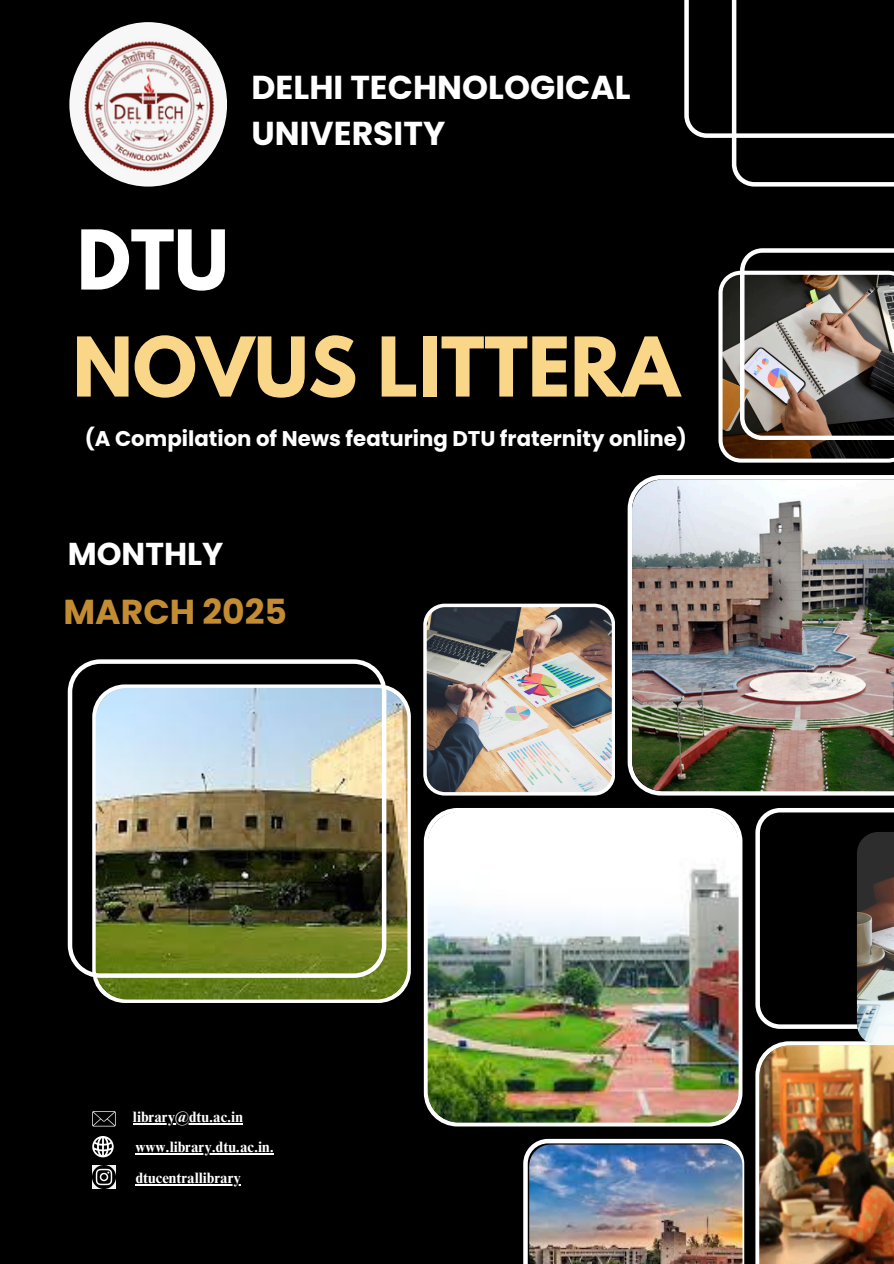
<style>
.page{position:relative;width:894px;height:1264px;background:#fff}
.page>*{position:absolute;margin:0;border:0;box-sizing:border-box;transform-origin:0 0}
.t1{font:700 72.9px "League Spartan";color:#fad788}
.t2{font:700 72.9px "League Spartan";color:#fff}
.t3{font:700 34.65px "Poppins";color:#c38c32}
.t4{font:700 33.15px/46.2px "Poppins";color:#fff}
.t5{font:700 31.65px "Poppins";color:#fff}
.t6{font:700 21.3px "Poppins";color:#fff}
.t7{font:700 15px "Times NRMT Pro";color:#fff}
</style>
<div class="page">
<div style="left:0;top:0;width:893px;height:1263px;background:#000"></div>
<svg style="left:93px;top:685px;width:318px;height:317px"></svg>
<svg style="left:627px;top:475px;width:266px;height:320px;background:#d3d3d3"></svg>
<svg style="left:423px;top:808px;width:319px;height:318px"></svg>
<svg style="left:755px;top:1041px;width:101px;height:222px"></svg>
<svg style="left:523px;top:1138px;width:220px;height:125px"></svg>
<svg style="left:755px;top:808px;width:138px;height:220px"></svg>
<svg style="left:423px;top:603px;width:191px;height:192px;background:#cac9c8"></svg>
<img style="left:631px;top:479px;width:262px;height:312px">
<img style="left:759px;top:1045px;width:134px;height:218px">
<img style="left:427px;top:811px;width:311px;height:311px;border-radius:31px">
<img style="left:96px;top:688px;width:311px;height:311px;border-radius:31px">
<img style="left:856px;top:832px;width:37px;height:213px">
<img style="left:529px;top:1144px;width:213px;height:119px">
<img style="left:426px;top:607px;width:185px;height:185px;border-radius:18px">
<img style="left:68px;top:659px;width:318px;height:318px">
<img style="left:718px;top:248px;width:175px;height:214px">
<img style="left:69px;top:22px;width:158px;height:164px;border-radius:50%">
<svg style="left:92px;top:1111px;width:24px;height:15px"></svg>
<hr style="left:133px;top:1123px;width:110px;height:1px;background:#fff">
<svg style="left:92px;top:1136px;width:22px;height:21px"></svg>
<hr style="left:135px;top:1153px;width:139px;height:1px;background:#fff">
<img style="left:93px;top:1165px;width:22px;height:23px">
<hr style="left:136px;top:1184px;width:105px;height:1px;background:#fff">
<svg style="left:684px;top:0;width:209px;height:186px"></svg>
<p class="t4" style="left:251px;top:64px;width:380px">DELHI TECHNOLOGICAL<br>UNIVERSITY</p>
<p class="t2" style="left:77px;top:224px;width:153px">DTU</p>
<p class="t1" style="left:73px;top:331px;width:608px">NOVUS LITTERA</p>
<p class="t6" style="left:85px;top:423px;width:603px">(A Compilation of News featuring DTU fraternity online)</p>
<p class="t5" style="left:68px;top:532px;width:157px">MONTHLY</p>
<p class="t3" style="left:63px;top:587px;width:225px">MARCH 2025</p>
<p class="t7" style="left:133px;top:1111px;width:111px">library@dtu.ac.in</p>
<p class="t7" style="left:135px;top:1141px;width:140px">www.library.dtu.ac.in.</p>
<p class="t7" style="left:136px;top:1172px;width:107px">dtucentrallibrary</p>
</div>
